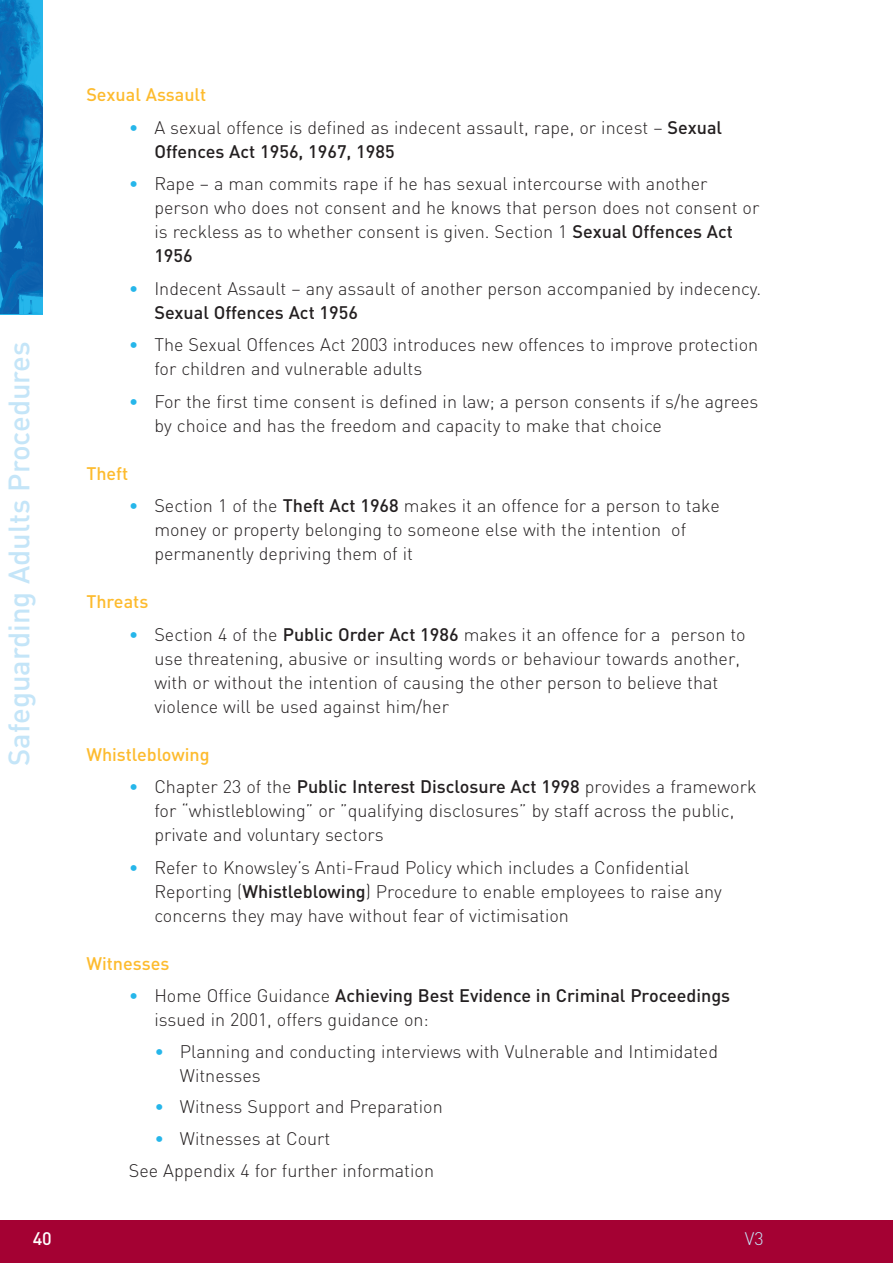
<style>
.page{position:relative;width:893px;height:1263px;background:#fff}
.page>*{position:absolute;margin:0;border:0;box-sizing:border-box;transform-origin:0 0}
.t1{font:500 29.25px "DIN";color:#c4e5f8}
.t2{font:300 18px/24px "DIN";color:#231f20}
.t3{font:500 18px "DIN";color:#fdbb2e}
.t4{font:500 18px "DIN";color:#fff}
.t5{font:300 18px "DIN";color:#c4e5f8}
.s1{color:#26b6ea}
.s2{font-weight:500}
</style>
<div class="page">
<div style="left:0;top:1220px;width:893px;height:43px;background:#a40133"></div>
<img style="left:0;top:0;width:42px;height:314px">
<h1 class="t1" style="left:9px;top:766px;width:426px;rotate:-90deg">Safeguarding Adults Procedures</h1>
<p class="t4" style="left:33px;top:1232px;width:21px">40</p>
<p class="t3" style="left:86px;top:88px;width:122px">Sexual Assault</p>
<p class="t2" style="left:154px;top:117px;width:569px;text-indent:-26px"><span class="s1">•</span> A sexual offence is defined as indecent assault, rape, or incest – <span class="s2">Sexual<br>Offences Act 1956, 1967, 1985</span></p>
<p class="t2" style="left:154px;top:174px;width:606px;text-indent:-26px"><span class="s1">•</span> Rape – a man commits rape if he has sexual intercourse with another person who does not consent and he knows that person does not consent or is reckless as to whether consent is given. Section 1 <span class="s2">Sexual Offences Act 1956</span></p>
<p class="t2" style="left:154px;top:278px;width:608px;text-indent:-26px"><span class="s1">•</span> Indecent Assault – any assault of another person accompanied by indecency.<br><span class="s2">Sexual Offences Act 1956</span></p>
<p class="t2" style="left:154px;top:335px;width:605px;text-indent:-26px"><span class="s1">•</span> The Sexual Offences Act 2003 introduces new offences to improve protection for children and vulnerable adults</p>
<p class="t2" style="left:154px;top:391px;width:606px;text-indent:-26px"><span class="s1">•</span> For the first time consent is defined in law; a person consents if s/he agrees by choice and has the freedom and capacity to make that choice</p>
<p class="t3" style="left:86px;top:467px;width:44px">Theft</p>
<p class="t2" style="left:154px;top:496px;width:567px;text-indent:-26px"><span class="s1">•</span> Section 1 of the <span class="s2">Theft Act 1968</span> makes it an offence for a person to take money or property belonging to someone else with the intention of permanently depriving them of it</p>
<p class="t3" style="left:86px;top:595px;width:64px">Threats</p>
<p class="t2" style="left:154px;top:624px;width:593px;text-indent:-26px"><span class="s1">•</span> Section 4 of the <span class="s2">Public Order Act 1986</span> makes it an offence for a person to use threatening, abusive or insulting words or behaviour towards another, with or without the intention of causing the other person to believe that violence will be used against him/her</p>
<p class="t3" style="left:86px;top:748px;width:125px">Whistleblowing</p>
<p class="t2" style="left:154px;top:777px;width:604px;text-indent:-26px"><span class="s1">•</span> Chapter 23 of the <span class="s2">Public Interest Disclosure Act 1998</span> provides a framework for “whistleblowing” or ”qualifying disclosures” by staff across the public, private and voluntary sectors</p>
<p class="t2" style="left:154px;top:857px;width:569px;text-indent:-26px"><span class="s1">•</span> Refer to Knowsley’s Anti-Fraud Policy which includes a Confidential<br>Reporting (<span class="s2">Whistleblowing</span>) Procedure to enable employees to raise any concerns they may have without fear of victimisation</p>
<p class="t3" style="left:86px;top:957px;width:85px">Witnesses</p>
<p class="t2" style="left:154px;top:986px;width:577px;text-indent:-26px"><span class="s1">•</span> Home Office Guidance <span class="s2">Achieving Best Evidence in Criminal Proceedings </span>issued in 2001, offers guidance on:</p>
<p class="t2" style="left:180px;top:1041px;width:540px;text-indent:-26px"><span class="s1">•</span> Planning and conducting interviews with Vulnerable and Intimidated<br>Witnesses</p>
<p class="t2" style="left:154px;top:1097px;width:290px"><span class="s1">•</span> Witness Support and Preparation</p>
<p class="t2" style="left:129px;top:1124px;width:307px;line-height:32.5px;text-indent:26px"><span class="s1">•</span> Witnesses at Court<br>See Appendix 4 for further information</p>
<p class="t5" style="left:745px;top:1232px;width:20px">V3</p>
</div>
